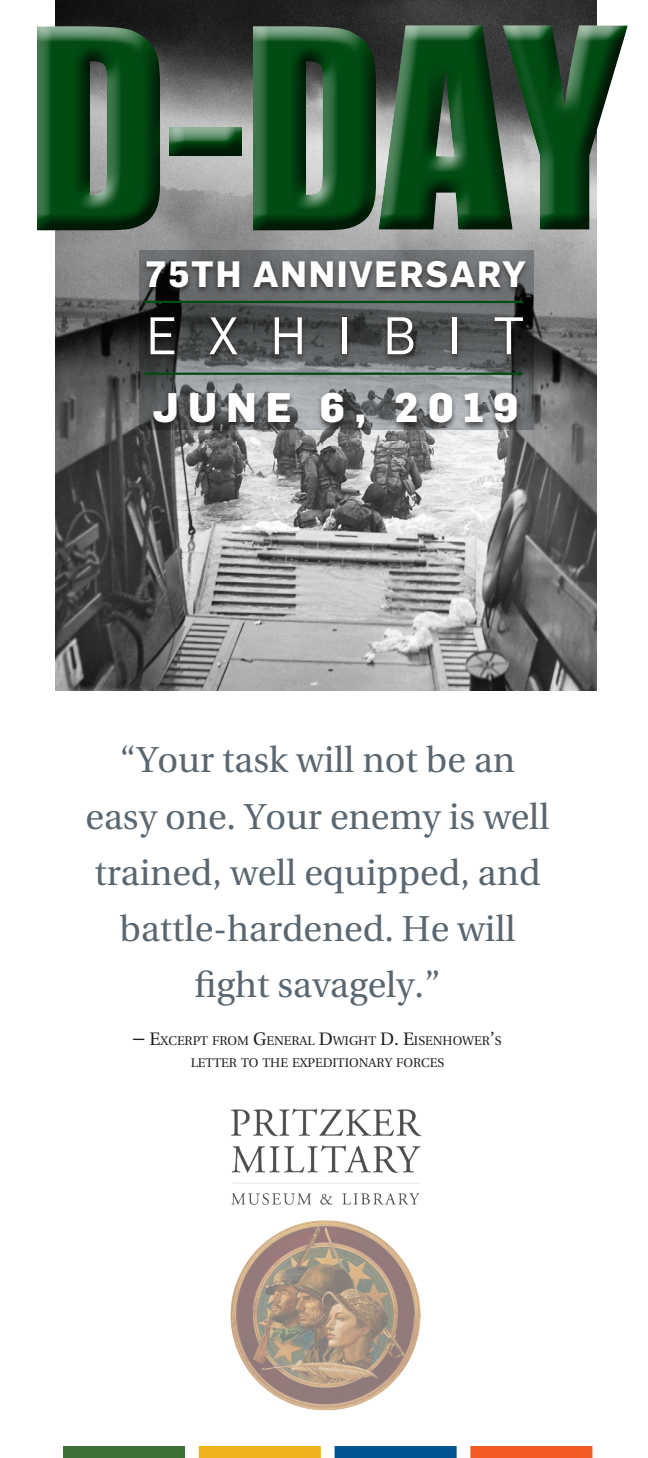
<style>
.page{position:relative;width:648px;height:1458px;background:#fff}
.page>*{position:absolute;margin:0;border:0;box-sizing:border-box;transform-origin:0 0}
.t1{font:303.75px "JCH Ead A";color:#004c13}
.t2{font:51.75px "Flama";letter-spacing:.63em;color:#fff}
.t3{font:800 40.5px "Flama";letter-spacing:.23em;color:#fff}
.t4{font:36px/56.2px "Utopia";color:#5a6670;text-align:center}
.t5{font:700 36px "Flama";letter-spacing:.05em;color:#fff}
.t6{font:12.6px/22.5px "Utopia";color:#221d1a;text-align:center}
.s1{font-size:22.5px}
.s2{font-size:18px}
</style>
<div class="page">
<img style="left:55px;top:0;width:541px;height:690px">
<svg style="left:139px;top:251px;width:394px;height:179px;background:#676a6c"></svg>
<div style="left:141px;top:259px;width:389px;height:177px;background:#231f20;opacity:.75"></div>
<img style="left:230px;top:1220px;width:191px;height:190px;border-radius:92px">
<img style="left:231px;top:1108px;width:191px;height:97px">
<div style="left:22px;top:9px;width:619px;height:232px;background:#fff;opacity:.75"></div>
<div style="left:24px;top:14px;width:620px;height:232px;background:#231f20;opacity:.75"></div>
<hr style="left:144px;top:301px;width:379px;height:2px;background:#004c13">
<hr style="left:144px;top:373px;width:379px;height:2px;background:#004c13">
<img style="left:63px;top:1447px;width:530px;height:11px">
<h1 class="t1" style="left:26px;top:-14px;width:608px">D-DAY</h1>
<p class="t5" style="left:145px;top:248px;width:382px">75TH ANNIVERSARY</p>
<h2 class="t2" style="left:146px;top:297px;width:379px">EXHIBIT</h2>
<p class="t3" style="left:152px;top:377px;width:367px">JUNE 6, 2019</p>
<p class="t4" style="left:86px;top:733px;width:465px">“Your task will not be an easy one. Your enemy is well trained, well equipped, and battle-hardened. He will fight savagely.”</p>
<p class="t6" style="left:133px;top:1029px;width:370px"><span class="s1">–</span> <span class="s2">E</span>XCERPT FROM <span class="s2">G</span>ENERAL <span class="s2">D</span>WIGHT <span class="s2">D. E</span>ISENHOWER<span class="s2">’</span>S<br>LETTER TO THE EXPEDITIONARY FORCES</p>
</div>
